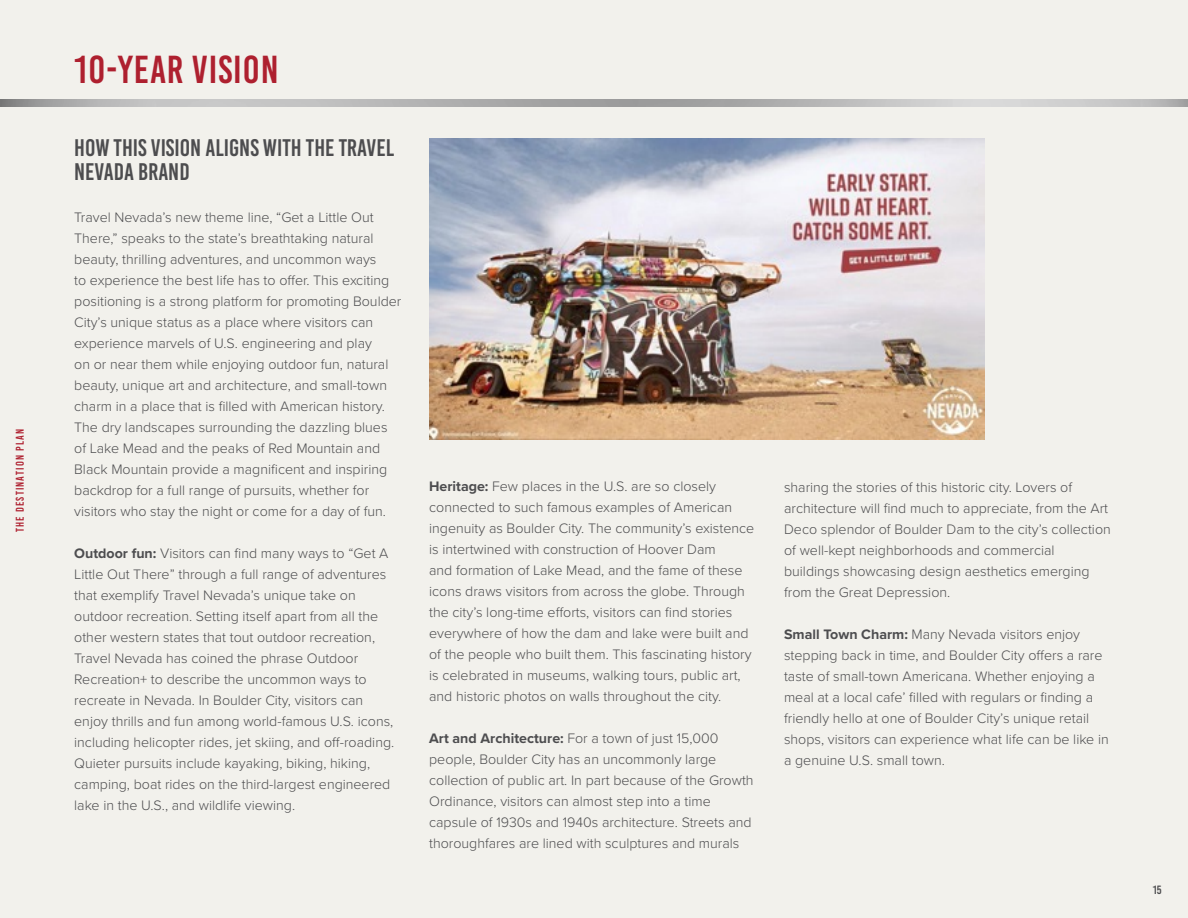
<style>
.page{position:relative;width:1188px;height:918px;background:#f2f1ec}
.page>*{position:absolute;margin:0;border:0;box-sizing:border-box;transform-origin:0 0}
.t1{font:39px "Bebas Kai";letter-spacing:.025em;color:#ae202f}
.t2{font:24px/24px "Bebas Kai";color:#4d4d4f}
.t3{font:300 14.25px/21px "Proxima Nova";color:#4d4d4f}
.t4{font:12px "Bebas Kai";color:#4d4d4f}
.t5{font:11.25px "Bebas Kai";letter-spacing:.1em;color:#ae202f}
.s1{font-weight:700}
</style>
<div class="page">
<img style="left:429px;top:138px;width:555px;height:302px">
<p class="t5" style="left:14px;top:532px;width:104px;rotate:-90deg">THE DESTINATION PLAN</p>
<h1 class="t1" style="left:74px;top:49px;width:206px">10-YEAR VISION</h1>
<h2 class="t2" style="left:74px;top:136px;width:322px">HOW THIS VISION ALIGNS WITH THE TRAVEL<br>NEVADA BRAND</h2>
<p class="t3" style="left:74px;top:206px;width:329px">Travel Nevada’s new theme line, “Get a Little Out There,” speaks to the state’s breathtaking natural beauty, thrilling adventures, and uncommon ways<br>to experience the best life has to offer. This exciting positioning is a strong platform for promoting Boulder City’s unique status as a place where visitors can experience marvels of U.S. engineering and play<br>on or near them while enjoying outdoor fun, natural beauty, unique art and architecture, and small-town charm in a place that is filled with American history.<br>The dry landscapes surrounding the dazzling blues of Lake Mead and the peaks of Red Mountain and Black Mountain provide a magnificent and inspiring backdrop for a full range of pursuits, whether for visitors who stay the night or come for a day of fun.</p>
<p class="t3" style="left:74px;top:542px;width:322px"><span class="s1">Outdoor fun:</span> Visitors can find many ways to “Get A Little Out There” through a full range of adventures that exemplify Travel Nevada’s unique take on outdoor recreation. Setting itself apart from all the other western states that tout outdoor recreation, Travel Nevada has coined the phrase Outdoor Recreation+ to describe the uncommon ways to recreate in Nevada. In Boulder City, visitors can enjoy thrills and fun among world-famous U.S. icons, including helicopter rides, jet skiing, and off-roading.<br>Quieter pursuits include kayaking, biking, hiking, camping, boat rides on the third-largest engineered lake in the U.S., and wildlife viewing.</p>
<p class="t3" style="left:429px;top:475px;width:327px"><span class="s1">Heritage:</span> Few places in the U.S. are so closely connected to such famous examples of American ingenuity as Boulder City. The community’s existence is intertwined with construction of Hoover Dam<br>and formation of Lake Mead, and the fame of these icons draws visitors from across the globe. Through the city’s long-time efforts, visitors can find stories everywhere of how the dam and lake were built and of the people who built them. This fascinating history is celebrated in museums, walking tours, public art, and historic photos on walls throughout the city.</p>
<p class="t3" style="left:429px;top:727px;width:326px"><span class="s1">Art and Architecture:</span> For a town of just 15,000 people, Boulder City has an uncommonly large collection of public art. In part because of the Growth Ordinance, visitors can almost step into a time capsule of 1930s and 1940s architecture. Streets and thoroughfares are lined with sculptures and murals</p>
<p class="t3" style="left:784px;top:476px;width:328px">sharing the stories of this historic city. Lovers of architecture will find much to appreciate, from the Art Deco splendor of Boulder Dam to the city’s collection of well-kept neighborhoods and commercial buildings showcasing design aesthetics emerging from the Great Depression.</p>
<p class="t3" style="left:784px;top:623px;width:326px"><span class="s1">Small Town Charm:</span> Many Nevada visitors enjoy stepping back in time, and Boulder City offers a rare taste of small-town Americana. Whether enjoying a meal at a local cafe’ filled with regulars or finding a friendly hello at one of Boulder City’s unique retail shops, visitors can experience what life can be like in a genuine U.S. small town.</p>
<p class="t4" style="left:1153px;top:883px;width:10px">15</p>
</div>
